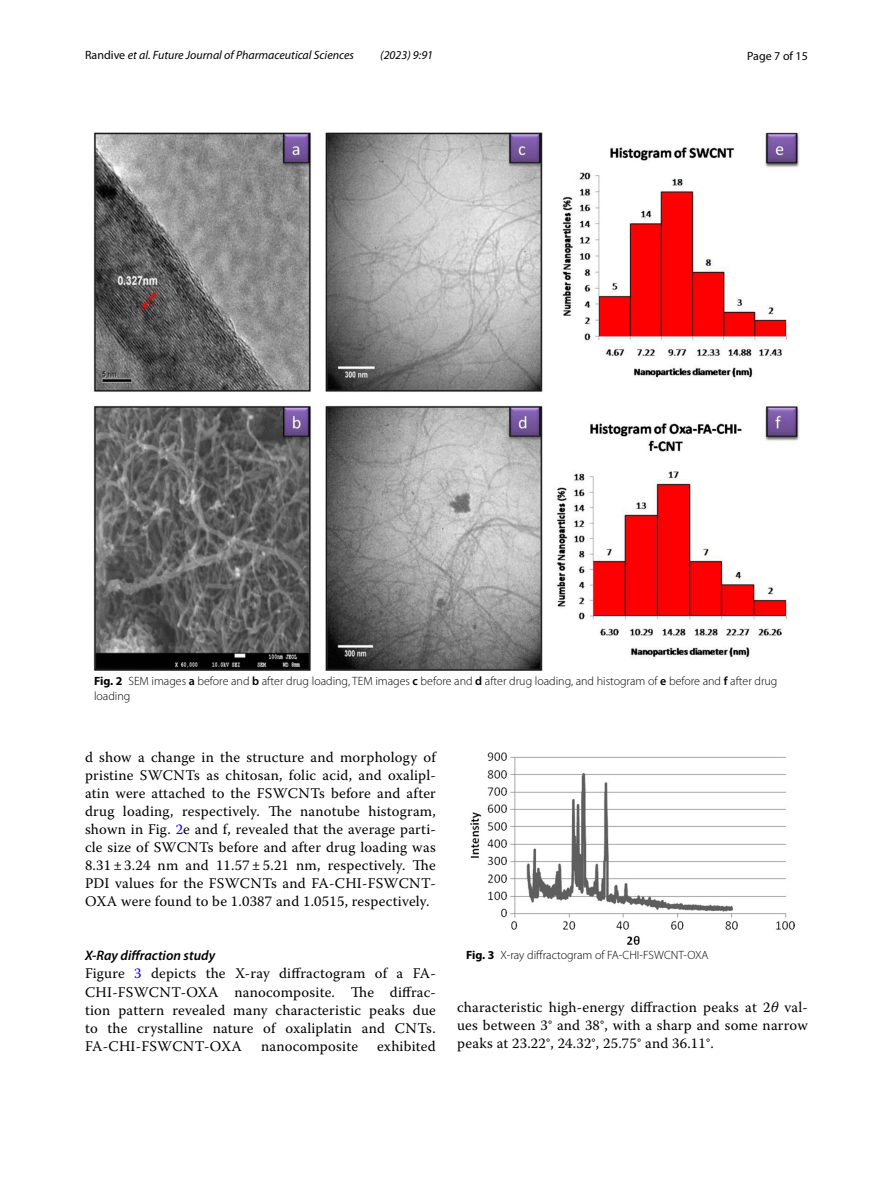
<style>
.page{position:relative;width:893px;height:1187px;background:#fff}
.page>*{position:absolute;margin:0;border:0;box-sizing:border-box;transform-origin:0 0}
.t1{font:14.7px/18px "Warnock Pro";letter-spacing:.015em;color:#000;text-align:justify}
.t2{font:italic 600 13.8px "Myriad Pro";color:#000}
.t3{font:300 12px/15px "Myriad Pro";color:#000}
.t4{font:italic 12px "Myriad Pro";color:#000}
.t5{font:12px "Myriad Pro";color:#000}
.s1{font-style:normal}
.s2{font-weight:700}
.s3{font-weight:600}
.s4{color:#00f}
.s5{font-style:italic}
</style>
<div class="page">
<img style="left:94px;top:133px;width:705px;height:537px">
<img style="left:471px;top:752px;width:323px;height:192px">
<p class="t4" style="left:85px;top:48px;width:271px"><span class="s1">Randive</span> et al. Future Journal of Pharmaceutical Sciences</p>
<p class="t4" style="left:380px;top:48px;width:54px">(2023) 9:91</p>
<p class="t5" style="left:747px;top:48px;width:62px">Page 7 of 15</p>
<p class="t3" style="left:94px;top:673px;width:685px"><span class="s2">Fig. 2</span> SEM images <span class="s3">a</span> before and <span class="s3">b</span> after drug loading, TEM images <span class="s3">c</span> before and <span class="s3">d</span> after drug loading, and histogram of <span class="s3">e</span> before and <span class="s3">f</span> after drug loading</p>
<p class="t1" style="left:85px;top:747px;width:352px">d show a change in the structure and morphology of pristine SWCNTs as chitosan, folic acid, and oxalipl&shy;atin were attached to the FSWCNTs before and after drug loading, respectively. The nanotube histogram, shown in Fig. <span class="s4">2</span>e and f, revealed that the average parti&shy;cle size of SWCNTs before and after drug loading was 8.31 ± 3.24 nm and 11.57 ± 5.21 nm, respectively. The PDI values for the FSWCNTs and FA-CHI-FSWCNT-OXA were found to be 1.0387 and 1.0515, respectively.</p>
<p class="t2" style="left:85px;top:947px;width:132px">X‑Ray diffraction study</p>
<p class="t1" style="left:85px;top:964px;width:352px">Figure <span class="s4">3</span> depicts the X-ray diffractogram of a FA-CHI-FSWCNT-OXA nanocomposite. The diffrac&shy;tion pattern revealed many characteristic peaks due to the crystalline nature of oxaliplatin and CNTs.<br>FA-CHI-FSWCNT-OXA</p>
<p class="t1" style="left:261px;top:1036px;width:98px">nanocomposite</p>
<p class="t1" style="left:377px;top:1036px;width:60px">exhibited</p>
<p class="t3" style="left:466px;top:947px;width:244px"><span class="s2">Fig. 3</span> X-ray diffractogram of FA-CHI-FSWCNT-OXA</p>
<p class="t1" style="left:457px;top:998px;width:352px">characteristic high-energy diffraction peaks at 2<span class="s5">θ</span> val&shy;ues between 3° and 38°, with a sharp and some narrow peaks at 23.22°, 24.32°, 25.75° and 36.11°.</p>
</div>
